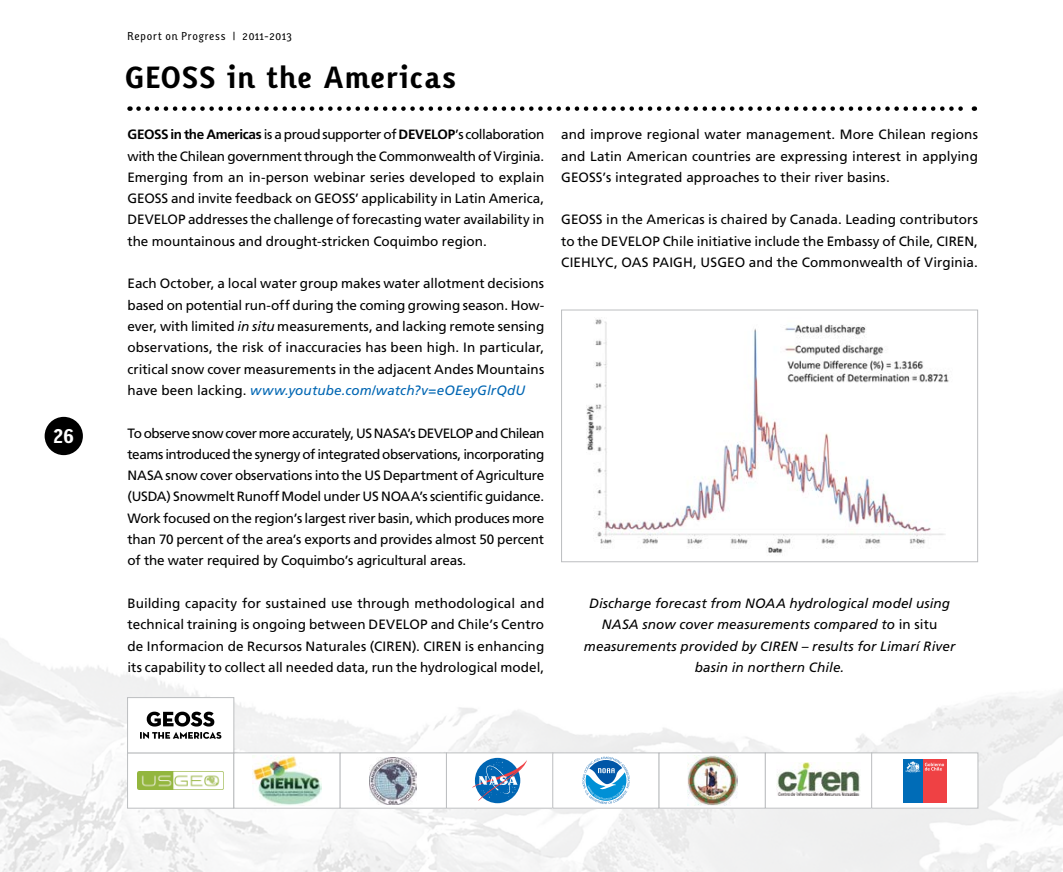
<style>
.page{position:relative;width:1063px;height:872px;background:#fff}
.page>*{position:absolute;margin:0;border:0;box-sizing:border-box;transform-origin:0 0}
.Page_title{font:700 30px "Karbid";color:#000}
.t1{font:19.5px "Karbid Bold Figures";color:#fff}
.Plain_text{font:13.5px/21.3px "Frutiger LT Pro";color:#000;text-align:justify}
.t2{font:italic 13.5px/21.3px "Frutiger LT Pro";letter-spacing:.01em;color:#000;text-align:center}
.t3{font:11.25px "Karbid";letter-spacing:.015em;color:#000}
.s1{font-weight:700}
.s2{font-style:italic}
.s3{font-style:italic;color:#0066b3}
.s4{font-style:normal}
</style>
<div class="page">
<img style="left:0;top:407px;width:1063px;height:465px">
<svg style="left:138px;top:106px;width:837px;height:5px"></svg>
<div style="left:45px;top:417px;width:38px;height:38px;background:#000;border-radius:50%"></div>
<div style="left:128px;top:753px;width:106px;height:55px;background:#fff"></div>
<img style="left:138px;top:771px;width:86px;height:19px">
<div style="left:127px;top:752px;width:107px;height:56px;border:1px solid #bcbec0"></div>
<div style="left:234px;top:753px;width:106px;height:55px;background:#fff"></div>
<img style="left:252px;top:756px;width:70px;height:49px">
<div style="left:234px;top:752px;width:106px;height:56px;border:1px solid #bcbec0"></div>
<div style="left:340px;top:753px;width:106px;height:55px;background:#fff"></div>
<img style="left:370px;top:757px;width:47px;height:47px">
<div style="left:340px;top:752px;width:107px;height:56px;border:1px solid #bcbec0"></div>
<div style="left:446px;top:753px;width:107px;height:55px;background:#fff"></div>
<svg style="left:472px;top:759px;width:55px;height:42px"></svg>
<div style="left:446px;top:752px;width:107px;height:56px;border:1px solid #bcbec0"></div>
<div style="left:553px;top:753px;width:106px;height:55px;background:#fff"></div>
<div style="left:580px;top:754px;width:52px;height:52px;border:1px solid #fff;border-radius:50%"></div>
<svg style="left:582px;top:756px;width:48px;height:48px"></svg>
<div style="left:552px;top:752px;width:107px;height:56px;border:1px solid #bcbec0"></div>
<div style="left:659px;top:753px;width:106px;height:55px;background:#fff"></div>
<img style="left:687px;top:755px;width:50px;height:50px">
<div style="left:659px;top:752px;width:107px;height:56px;border:1px solid #bcbec0"></div>
<div style="left:765px;top:753px;width:107px;height:55px;background:#fff"></div>
<img style="left:776px;top:762px;width:84px;height:33px">
<div style="left:765px;top:752px;width:107px;height:56px;border:1px solid #bcbec0"></div>
<div style="left:872px;top:753px;width:106px;height:55px;background:#fff"></div>
<div style="left:903px;top:759px;width:20px;height:43px;background:#006cb7"></div>
<div style="left:923px;top:759px;width:23px;height:43px;background:#ef4144"></div>
<svg style="left:905px;top:761px;width:39px;height:11px"></svg>
<div style="left:871px;top:752px;width:107px;height:56px;border:1px solid #bcbec0"></div>
<div style="left:562px;top:310px;width:416px;height:252px;background:#fff"></div>
<img style="left:586px;top:319px;width:363px;height:235px">
<div style="left:561px;top:310px;width:417px;height:252px;border:1px solid #bcbec0"></div>
<div style="left:127px;top:697px;width:107px;height:56px;background:#fff;border:1px solid #bcbec0"></div>
<svg style="left:140px;top:732px;width:81px;height:7px"></svg>
<svg style="left:147px;top:711px;width:67px;height:15px"></svg>
<h2 class="t1" style="left:53px;top:425px;width:23px">26</h2>
<p class="t3" style="left:127px;top:29px;width:166px">Report on Progress | 2011-2013</p>
<p class="Page_title" style="left:125px;top:58px;width:334px">GEOSS in the Americas</p>
<p class="Plain_text" style="left:128px;top:124px;width:418px"><span class="s1">GEOSS in the Americas</span> is a proud supporter of <span class="s1">DEVELOP</span>’s collaboration with the Chilean government through the Commonwealth of Virginia.<br>Emerging from an in-person webinar series developed to explain GEOSS and invite feedback on GEOSS’ applicability in Latin America, DEVELOP addresses the challenge of forecasting water availability in the mountainous and drought-stricken Coquimbo region.</p>
<p class="Plain_text" style="left:128px;top:273px;width:418px">Each October, a local water group makes water allotment decisions based on potential run-off during the coming growing season. How&shy;ever, with limited <span class="s2">in situ</span> measurements, and lacking remote sensing observations, the risk of inaccuracies has been high. In particular, critical snow cover measurements in the adjacent Andes Mountains have been lacking. <span class="s3">www.youtube.com/watch?v=eOEeyGlrQdU</span></p>
<p class="Plain_text" style="left:128px;top:422px;width:418px">To observe snow cover more accurately, US NASA’s DEVELOP and Chilean teams introduced the synergy of integrated observations, incorporating NASA snow cover observations into the US Department of Agriculture (USDA) Snowmelt Runoff Model under US NOAA’s scientific guidance.<br>Work focused on the region’s largest river basin, which produces more than 70 percent of the area’s exports and provides almost 50 percent of the water required by Coquimbo’s agricultural areas.</p>
<p class="Plain_text" style="left:128px;top:593px;width:418px">Building capacity for sustained use through methodological and technical training is ongoing between DEVELOP and Chile’s Centro de Informacion de Recursos Naturales (CIREN). CIREN is enhancing its capability to collect all needed data, run the hydrological model,</p>
<p class="Plain_text" style="left:561px;top:124px;width:418px">and improve regional water management. More Chilean regions and Latin American countries are expressing interest in applying GEOSS’s integrated approaches to their river basins.</p>
<p class="Plain_text" style="left:561px;top:209px;width:418px">GEOSS in the Americas is chaired by Canada. Leading contributors to the DEVELOP Chile initiative include the Embassy of Chile, CIREN, CIEHLYC, OAS PAIGH, USGEO and the Commonwealth of Virginia.</p>
<p class="t2" style="left:584px;top:593px;width:373px">Discharge forecast from NOAA hydrological model using NASA snow cover measurements compared to <span class="s4">in situ </span>measurements provided by CIREN – results for Limarí River basin in northern Chile.</p>
</div>
